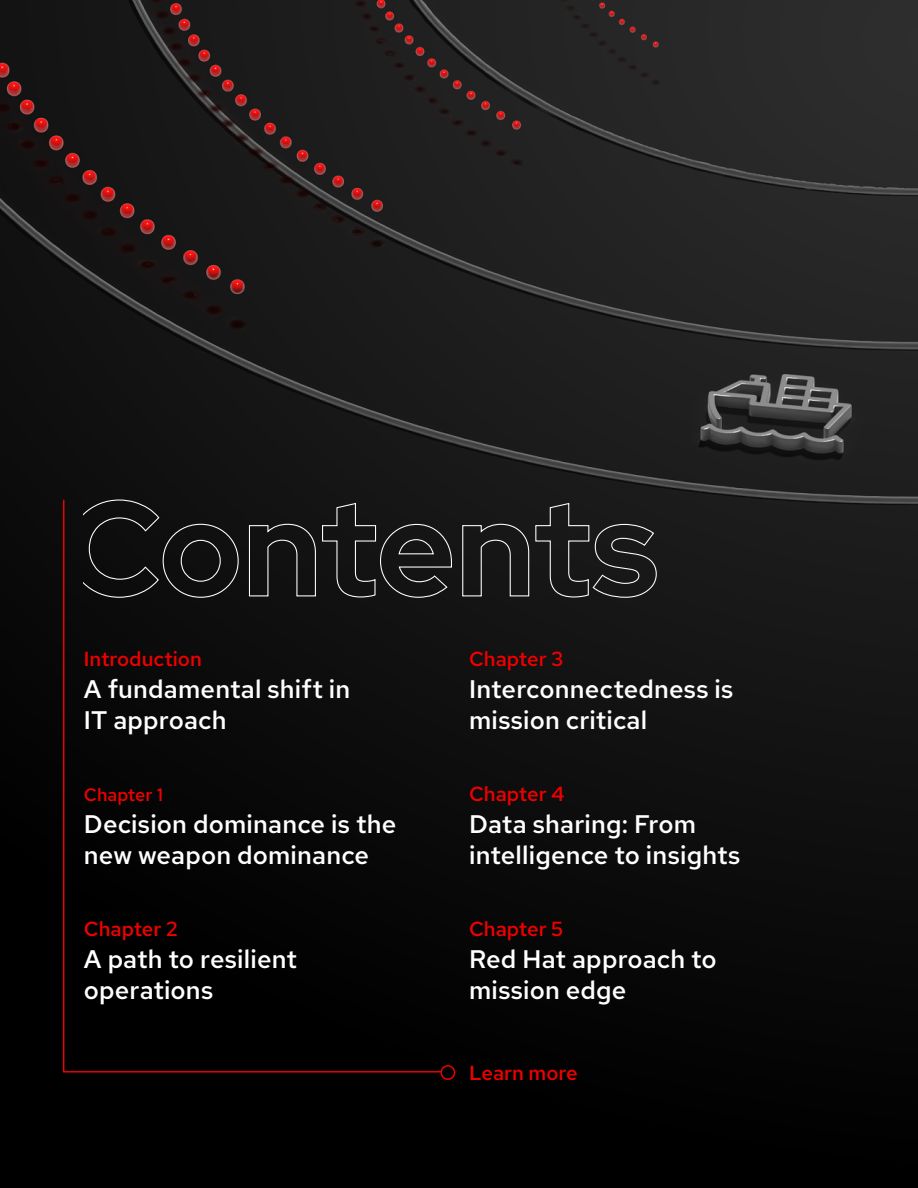
<style>
.page{position:relative;width:918px;height:1188px;background:#fff}
.page>*{position:absolute;margin:0;border:0;box-sizing:border-box;transform-origin:0 0}
.t1{font:500 25.5px/31.5px "Red Hat Text";letter-spacing:.005em;color:#fff}
.t2{font:500 20.4px "Red Hat Text";color:#e00}
.t3{font:500 18px "Red Hat Text";color:#e00}
</style>
<div class="page">
<img style="left:0;top:0;width:918px;height:1188px">
<svg style="left:442px;top:502px;width:11px;height:96px"></svg>
<svg style="left:462px;top:502px;width:195px;height:96px;background:#252525"></svg>
<svg style="left:62px;top:499px;width:380px;height:574px;background:#0b0a0a"></svg>
<div style="left:440px;top:1065px;width:15px;height:15px;border:2px solid #e00;border-radius:50%"></div>
<p class="t2" style="left:84px;top:646px;width:119px">Introduction</p>
<p class="t1" style="left:84px;top:672px;width:268px">A fundamental shift in<br>IT approach</p>
<p class="t3" style="left:84px;top:783px;width:80px">Chapter 1</p>
<p class="t1" style="left:84px;top:807px;width:314px">Decision dominance is the new weapon dominance</p>
<p class="t2" style="left:84px;top:916px;width:95px">Chapter 2</p>
<p class="t1" style="left:84px;top:942px;width:215px">A path to resilient operations</p>
<p class="t2" style="left:469px;top:646px;width:96px">Chapter 3</p>
<p class="t1" style="left:469px;top:672px;width:266px">Interconnectedness is mission critical</p>
<p class="t2" style="left:469px;top:781px;width:97px">Chapter 4</p>
<p class="t1" style="left:469px;top:807px;width:273px">Data sharing: From intelligence to insights</p>
<p class="t2" style="left:469px;top:916px;width:96px">Chapter 5</p>
<p class="t1" style="left:469px;top:942px;width:249px">Red Hat approach to mission edge</p>
<p class="t2" style="left:469px;top:1060px;width:110px">Learn more</p>
</div>
